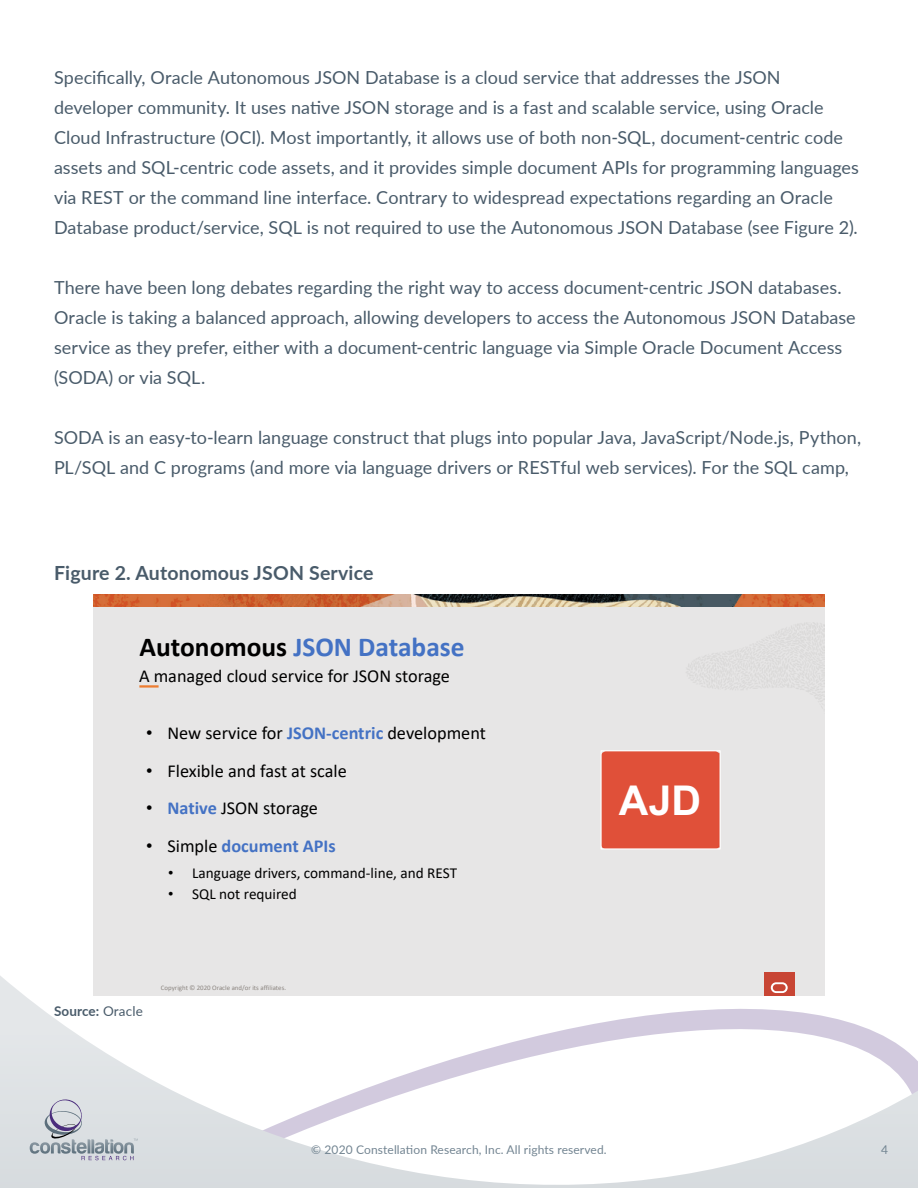
<style>
.page{position:relative;width:918px;height:1188px;background:#fff}
.page>*{position:absolute;margin:0;border:0;box-sizing:border-box;transform-origin:0 0}
.t1{font:700 41.1px "Arial";color:#fff}
.t2{font:700 27.45px "Calibri";color:#4472c4}
.t3{font:700 19.5px "Lato";letter-spacing:.01em;color:#495b6a}
.t4{font:18.3px "Calibri";color:#000}
.t5{font:700 18.3px "Calibri";color:#4472c4}
.t6{font:18px/30px "Lato";color:#495b6a}
.t7{font:15.3px "Calibri";color:#000}
.t8{font:700 13.5px "Lato";letter-spacing:.01em;color:#495b6a}
.t9{font:12px "Lato";letter-spacing:.01em;color:#738592}
.t10{font:6.9px "Calibri";color:#8b8580}
.s1{color:#000}
.s2{font-family:"Arial"}
.s3{font-weight:700;color:#4472c4}
.s4{font-family:"Arial";font-weight:400;color:#000}
.s5{font-weight:400;color:#000}
.s6{font-weight:400}
</style>
<div class="page">
<svg style="left:0;top:976px;width:918px;height:212px"></svg>
<svg style="left:30px;top:1099px;width:108px;height:61px;background:#c6cbd2"></svg>
<div style="left:93px;top:594px;width:732px;height:402px;background:#e7e6e6"></div>
<div style="left:764px;top:973px;width:30px;height:23px;background:#c84534"></div>
<svg style="left:771px;top:982px;width:17px;height:11px"></svg>
<hr style="left:139px;top:685px;width:20px;height:3px;background:#ed7d31">
<img style="left:93px;top:594px;width:732px;height:13px">
<div style="left:602px;top:752px;width:117px;height:96px;background:#e05039"></div>
<div style="left:600px;top:750px;width:121px;height:100px;border:1px solid #fff"></div>
<div style="left:604px;top:783px;width:106px;height:34px;background:#e05039"></div>
<p class="t6" style="left:54px;top:62px;width:806px">Specifically, Oracle Autonomous JSON Database is a cloud service that addresses the JSON developer community. It uses native JSON storage and is a fast and scalable service, using Oracle Cloud Infrastructure (OCI). Most importantly, it allows use of both non-SQL, document-centric code assets and SQL-centric code assets, and it provides simple document APIs for programming languages via REST or the command line interface. Contrary to widespread expectations regarding an Oracle Database product/service, SQL is not required to use the Autonomous JSON Database (see Figure 2).</p>
<p class="t6" style="left:54px;top:272px;width:803px">There have been long debates regarding the right way to access document-centric JSON databases.<br>Oracle is taking a balanced approach, allowing developers to access the Autonomous JSON Database service as they prefer, either with a document-centric language via Simple Oracle Document Access (SODA) or via SQL.</p>
<p class="t6" style="left:54px;top:422px;width:809px">SODA is an easy-to-learn language construct that plugs into popular Java, JavaScript/Node.js, Python,<br>PL/SQL and C programs (and more via language drivers or RESTful web services). For the SQL camp,</p>
<p class="t3" style="left:54px;top:559px;width:321px">Figure 2. Autonomous JSON Service</p>
<h2 class="t2" style="left:139px;top:627px;width:327px"><span class="s1">Autonomous</span> JSON Database</h2>
<p class="t4" style="left:139px;top:664px;width:313px">A managed cloud service for JSON storage</p>
<p class="t4" style="left:146px;top:720px;width:341px"><span class="s2">•</span> New service for <span class="s3">JSON-centric</span> development</p>
<p class="t4" style="left:146px;top:758px;width:202px"><span class="s2">•</span> Flexible and fast at scale</p>
<p class="t4" style="left:146px;top:795px;width:173px"><span class="s2">•</span> <span class="s3">Native</span> JSON storage</p>
<p class="t5" style="left:146px;top:833px;width:191px"><span class="s4">•</span> <span class="s5">Simple</span> document APIs</p>
<p class="t7" style="left:168px;top:862px;width:291px"><span class="s2">•</span> Language drivers, command-line, and REST</p>
<p class="t7" style="left:168px;top:883px;width:130px"><span class="s2">•</span> SQL not required</p>
<p class="t8" style="left:54px;top:1001px;width:90px">Source: <span class="s6">Oracle</span></p>
<p class="t10" style="left:161px;top:983px;width:127px">Copyright © 2020 Oracle and/or its affiliates.</p>
<h1 class="t1" style="left:619px;top:771px;width:84px">AJD</h1>
<p class="t9" style="left:311px;top:1141px;width:297px">© 2020 Constellation Research, Inc. All rights reserved.</p>
<p class="t9" style="left:881px;top:1141px;width:8px">4</p>
</div>
